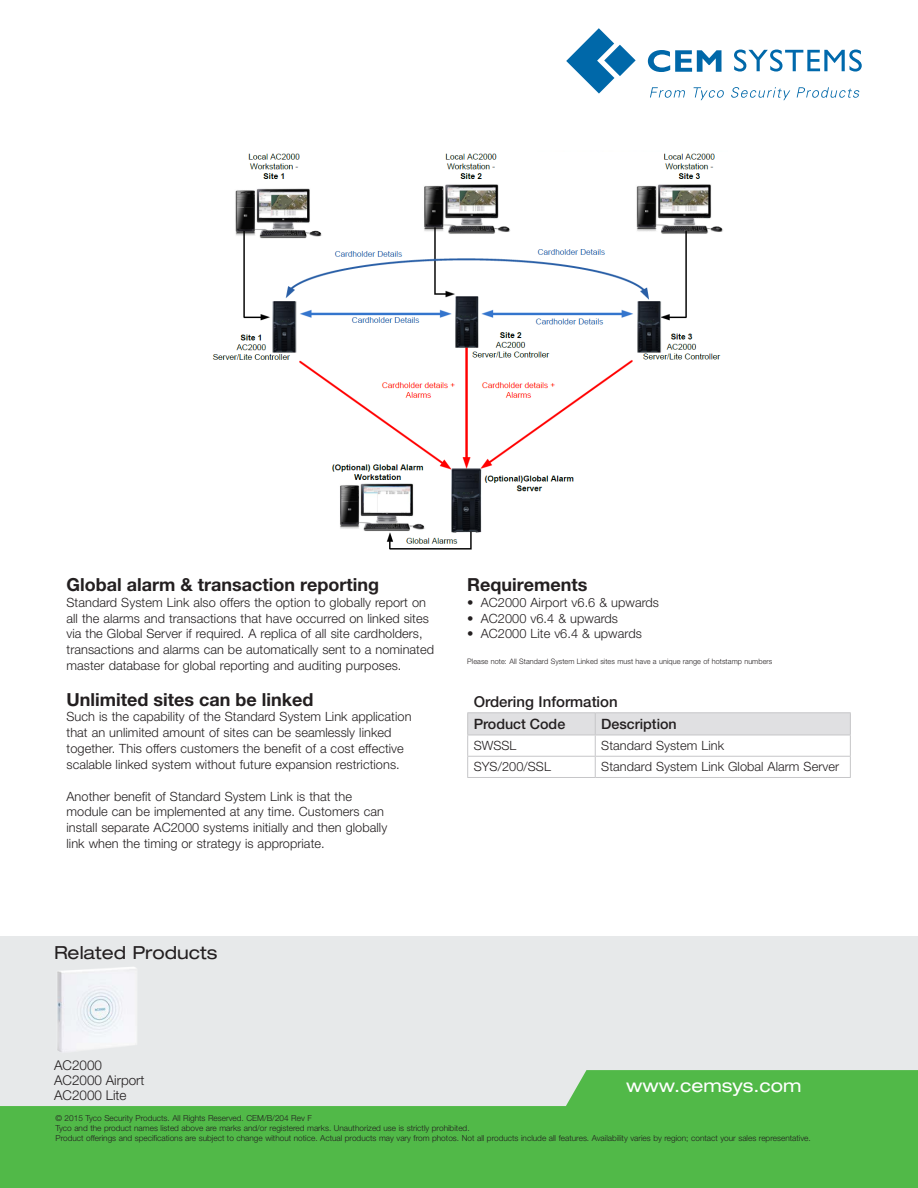
<style>
.page{position:relative;width:918px;height:1188px;background:#fff}
.page>*{position:absolute;margin:0;border:0;box-sizing:border-box;transform-origin:0 0}
.t1{font:700 18px "Helvetica Neue LT Pro";color:#231f20}
.t2{font:expanded 18px "Helvetica Neue LT Pro";color:#231f20}
.t3{font:expanded 18px "Helvetica Neue LT Pro";color:#fff}
.t4{font:500 15px "Helvetica Neue LT Pro";color:#231f20}
.t5{font:500 14.25px "Helvetica Neue LT Pro";color:#231f20}
.t6{font:300 13.5px/15px "Helvetica Neue LT Pro";color:#231f20}
.t7{font:300 12.75px/15.8px "Helvetica Neue LT Pro";letter-spacing:.005em;color:#231f20}
.t8{font:300 8.25px/9.8px "Helvetica Neue LT Pro";color:#231f20}
.t9{font:300 7.5px "Helvetica Neue LT Pro";letter-spacing:.01em;color:#231f20}
</style>
<div class="page">
<div style="left:0;top:936px;width:918px;height:241px;background:#e7e9ea"></div>
<svg style="left:0;top:1070px;width:918px;height:118px;fill:#51b948"></svg>
<svg style="left:650px;top:87px;width:35px;height:11px"></svg>
<svg style="left:694px;top:87px;width:30px;height:13px"></svg>
<svg style="left:731px;top:87px;width:59px;height:13px"></svg>
<svg style="left:797px;top:87px;width:62px;height:11px"></svg>
<svg style="left:734px;top:50px;width:128px;height:22px"></svg>
<svg style="left:648px;top:50px;width:74px;height:22px"></svg>
<svg style="left:566px;top:28px;width:70px;height:66px"></svg>
<img style="left:57px;top:967px;width:80px;height:85px">
<svg style="left:467px;top:713px;width:384px;height:64px"></svg>
<hr style="left:467px;top:777px;width:128px;height:1px;background:#c6c6c8">
<hr style="left:595px;top:777px;width:256px;height:1px;background:#c6c6c8">
<hr style="left:467px;top:712px;width:128px;height:1px;background:#c6c6c8">
<hr style="left:595px;top:712px;width:256px;height:1px;background:#c6c6c8">
<img style="left:212px;top:153px;width:511px;height:397px">
<h1 class="t1" style="left:67px;top:574px;width:314px">Global alarm &amp; transaction reporting</h1>
<p class="t7" style="left:67px;top:594px;width:369px">Standard System Link also offers the option to globally report on all the alarms and transactions that have occurred on linked sites via the Global Server if required. A replica of all site cardholders, transactions and alarms can be automatically sent to a nominated master database for global reporting and auditing purposes.</p>
<h1 class="t1" style="left:67px;top:688px;width:248px">Unlimited sites can be linked</h1>
<p class="t7" style="left:67px;top:709px;width:347px">Such is the capability of the Standard System Link application that an unlimited amount of sites can be seamlessly linked together. This offers customers the benefit of a cost effective scalable linked system without future expansion restrictions.</p>
<p class="t7" style="left:67px;top:788px;width:322px">Another benefit of Standard System Link is that the module can be implemented at any time. Customers can install separate AC2000 systems initially and then globally link when the timing or strategy is appropriate.</p>
<h1 class="t1" style="left:467px;top:574px;width:122px">Requirements</h1>
<p class="t7" style="left:467px;top:594px;width:193px">• AC2000 Airport v6.6 &amp; upwards</p>
<p class="t7" style="left:467px;top:610px;width:152px">• AC2000 v6.4 &amp; upwards</p>
<p class="t7" style="left:467px;top:626px;width:176px">• AC2000 Lite v6.4 &amp; upwards</p>
<p class="t9" style="left:467px;top:656px;width:307px">Please note: All Standard System Linked sites must have a unique range of hotstamp numbers</p>
<p class="t4" style="left:474px;top:693px;width:146px">Ordering Information</p>
<p class="t5" style="left:474px;top:715px;width:93px">Product Code</p>
<p class="t5" style="left:601px;top:715px;width:77px">Description</p>
<p class="t7" style="left:474px;top:737px;width:44px">SWSSL</p>
<p class="t7" style="left:601px;top:737px;width:124px">Standard System Link</p>
<p class="t7" style="left:474px;top:759px;width:79px">SYS/200/SSL</p>
<p class="t7" style="left:601px;top:759px;width:239px">Standard System Link Global Alarm Server</p>
<h1 class="t2" style="left:54px;top:942px;width:165px">Related Products</h1>
<p class="t6" style="left:54px;top:1057px;width:92px">AC2000<br>AC2000 Airport<br>AC2000 Lite</p>
<h1 class="t3" style="left:626px;top:1075px;width:177px">www.cemsys.com</h1>
<p class="t8" style="left:56px;top:1113px;width:757px">© 2015 Tyco Security Products. All Rights Reserved. CEM/B/204 Rev F<br>Tyco and the product names listed above are marks and/or registered marks. Unauthorized use is strictly prohibited.<br>Product offerings and specifications are subject to change without notice. Actual products may vary from photos. Not all products include all features. Availability varies by region; contact your sales representative.</p>
</div>
